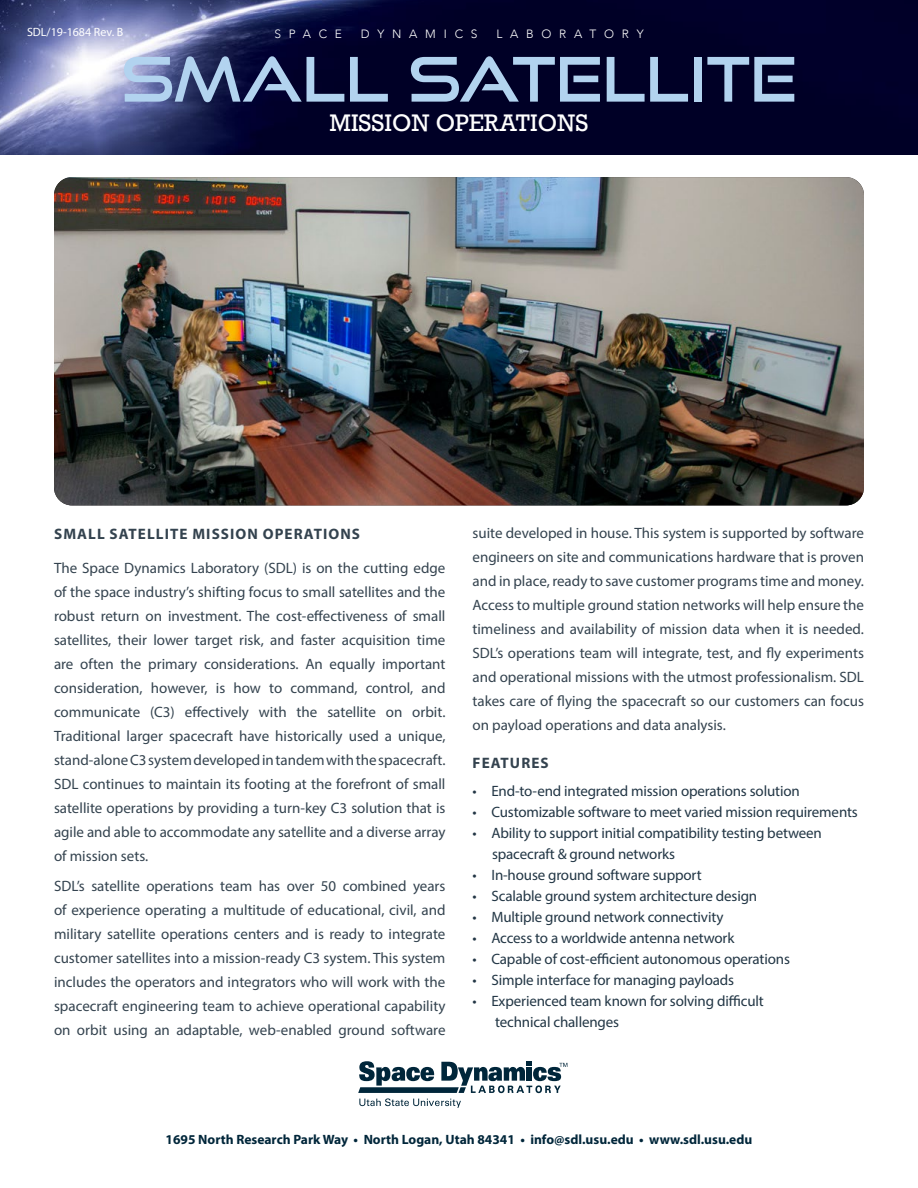
<style>
.page{position:relative;width:918px;height:1188px;background:#fff}
.page>*{position:absolute;margin:0;border:0;box-sizing:border-box;transform-origin:0 0}
.t1{font:61.5px "Good Times Rg";color:#b2d3ef}
.t2{font:22.5px "Rockwell";color:#fff}
.t3{font:700 15.15px "Myriad Pro";letter-spacing:.07em;color:#34434f}
.t4{font:15px/24px "Myriad Pro";color:#34434f;text-align:justify}
.t5{font:15px/21px "Myriad Pro";letter-spacing:-.01em;color:#223645}
.t6{font:700 13.5px "Myriad Pro";color:#00263a}
.t7{font:300 12px "Avenir";letter-spacing:.65em;color:#fff}
.t8{font:12px "Myriad Pro";color:#fff}
</style>
<div class="page">
<svg style="left:358px;top:1061px;width:209px;height:47px"></svg>
<img style="left:0;top:0;width:918px;height:154px">
<img style="left:54px;top:177px;width:810px;height:328px">
<p class="t8" style="left:27px;top:25px;width:98px">SDL/19-1684 Rev. B</p>
<p class="t7" style="left:274px;top:26px;width:69px">SPACE</p>
<p class="t7" style="left:361px;top:26px;width:118px">DYNAMICS</p>
<p class="t7" style="left:496px;top:26px;width:149px">LABORATORY</p>
<h1 class="t1" style="left:121px;top:42px;width:678px">SMALL SATELLITE</h1>
<h2 class="t2" style="left:329px;top:109px;width:261px">MISSION OPERATIONS</h2>
<p class="t3" style="left:54px;top:524px;width:307px">SMALL SATELLITE MISSION OPERATIONS</p>
<p class="t4" style="left:54px;top:555px;width:393px">The Space Dynamics Laboratory (SDL) is on the cutting edge of the space industry’s shifting focus to small satellites and the robust return on investment. The cost-effectiveness of small satellites, their lower target risk, and faster acquisition time are often the primary considerations. An equally important consideration, however, is how to command, control, and communicate (C3) effectively with the satellite on orbit.<br>Traditional larger spacecraft have historically used a unique, stand-alone C3 system developed in tandem with the spacecraft.<br>SDL continues to maintain its footing at the forefront of small satellite operations by providing a turn-key C3 solution that is agile and able to accommodate any satellite and a diverse array of mission sets.</p>
<p class="t4" style="left:54px;top:874px;width:393px">SDL’s satellite operations team has over 50 combined years of experience operating a multitude of educational, civil, and military satellite operations centers and is ready to integrate customer satellites into a mission-ready C3 system. This system includes the operators and integrators who will work with the spacecraft engineering team to achieve operational capability on orbit using an adaptable, web-enabled ground software</p>
<p class="t4" style="left:472px;top:521px;width:393px">suite developed in house. This system is supported by software engineers on site and communications hardware that is proven and in place, ready to save customer programs time and money.<br>Access to multiple ground station networks will help ensure the timeliness and availability of mission data when it is needed.<br>SDL’s operations team will integrate, test, and fly experiments and operational missions with the utmost professionalism. SDL takes care of flying the spacecraft so our customers can focus on payload operations and data analysis.</p>
<p class="t3" style="left:473px;top:753px;width:78px">FEATURES</p>
<p class="t5" style="left:472px;top:780px;width:329px">• End-to-end integrated mission operations solution</p>
<p class="t5" style="left:472px;top:801px;width:387px">• Customizable software to meet varied mission requirements</p>
<p class="t5" style="left:492px;top:822px;width:331px;text-indent:-20px">• Ability to support initial compatibility testing between spacecraft &amp; ground networks</p>
<p class="t5" style="left:472px;top:864px;width:231px">• In-house ground software support</p>
<p class="t5" style="left:472px;top:885px;width:286px">• Scalable ground system architecture design</p>
<p class="t5" style="left:472px;top:906px;width:252px">• Multiple ground network connectivity</p>
<p class="t5" style="left:472px;top:927px;width:263px">• Access to a worldwide antenna network</p>
<p class="t5" style="left:472px;top:948px;width:319px">• Capable of cost-efficient autonomous operations</p>
<p class="t5" style="left:472px;top:969px;width:263px">• Simple interface for managing payloads</p>
<p class="t5" style="left:495px;top:990px;width:270px;text-indent:-23px">• Experienced team known for solving difficult technical challenges</p>
<p class="t6" style="left:166px;top:1131px;width:588px">1695 North Research Park Way • North Logan, Utah 84341 • info@sdl.usu.edu • www.sdl.usu.edu</p>
</div>
